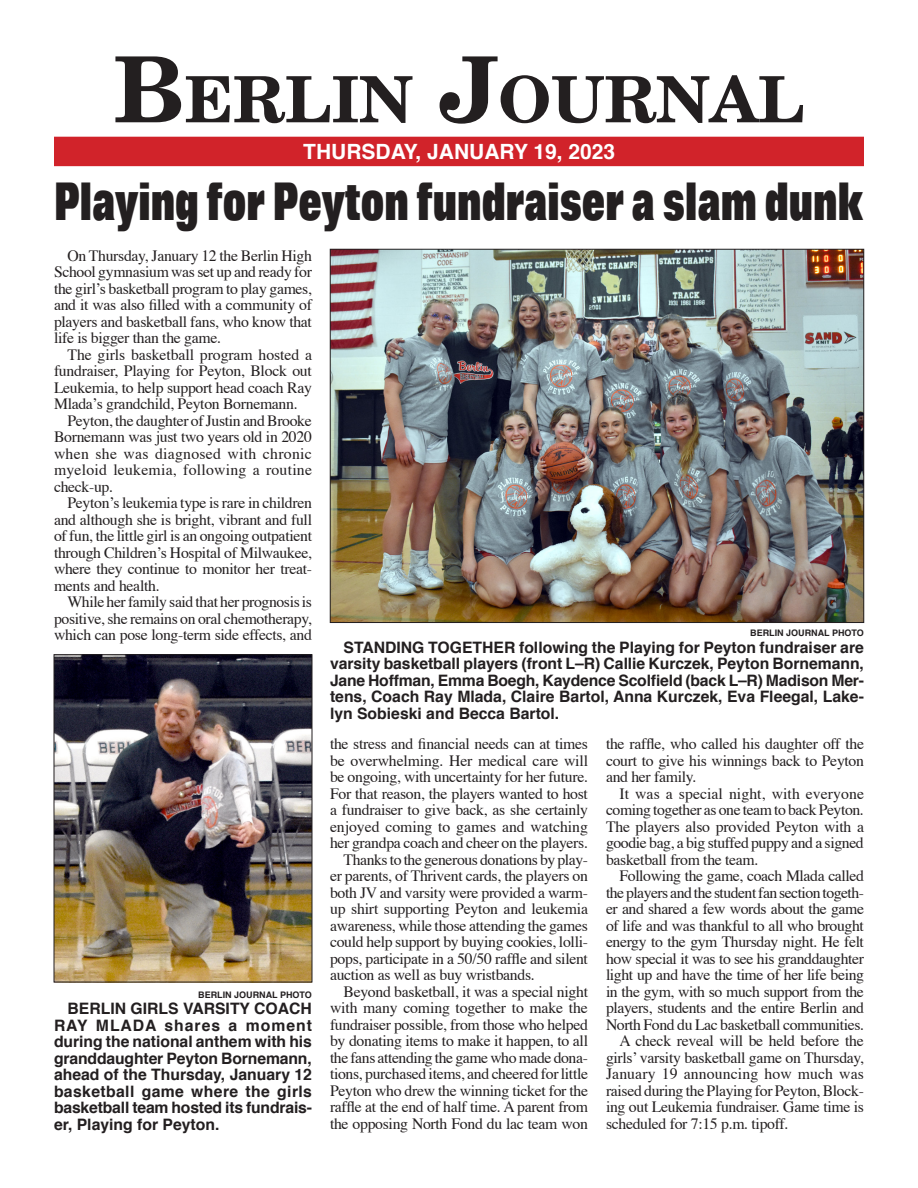
<style>
.page{position:relative;width:918px;height:1188px;background:#fff}
.page>*{position:absolute;margin:0;border:0;box-sizing:border-box;transform-origin:0 0}
.t1{font:700 63.9px "New Century Schlbk";color:#231f20}
.Top__Story_Headline{font:700 55.8px "Folio T Extr";color:#231f20;scale:.65 1}
.t2{font:700 21px "Helvetica";color:#fff}
.Body_Text{font:15.75px/16.5px "Times";letter-spacing:-.02em;color:#231f20;text-align:justify}
.Cutline{font:700 15.75px/16.5px "Helvetica";color:#231f20;text-align:justify}
.Photo_Credit{font:700 9px "Helvetica";color:#231f20}
.s1{font-size:91.2px}
</style>
<div class="page">
<div style="left:54px;top:137px;width:810px;height:29px;background:#d1232a"></div>
<img style="left:332px;top:251px;width:530px;height:370px">
<img style="left:56px;top:656px;width:254px;height:324px">
<div style="left:54px;top:654px;width:258px;height:328px;border:1px solid #231f20"></div>
<p class="t1" style="left:114px;top:59px;width:692px"><span class="s1">B</span>ERLIN <span class="s1">J</span>OURNAL</p>
<p class="t2" style="left:303px;top:134px;width:314px">THURSDAY, JANUARY 19, 2023</p>
<p class="Top__Story_Headline" style="left:54px;top:171px;width:1247px">Playing for Peyton fundraiser a slam dunk</p>
<p class="Body_Text" style="left:54px;top:246px;width:260px;text-indent:14px">On Thursday, January 12 the Berlin High School gymnasium was set up and ready for the girl’s basketball program to play games, and it was also filled with a community of players and basketball fans, who know that life is bigger than the game.</p>
<p class="Body_Text" style="left:54px;top:345px;width:260px;text-indent:14px">The girls basketball program hosted a fundraiser, Playing for Peyton, Block out Leukemia, to help support head coach Ray Mlada’s grandchild, Peyton Bornemann.</p>
<p class="Body_Text" style="left:54px;top:411px;width:260px;text-indent:14px">Peyton, the daughter of Justin and Brooke Bornemann was just two years old in 2020 when she was diagnosed with chronic myeloid leukemia, following a routine check-up.</p>
<p class="Body_Text" style="left:54px;top:493px;width:260px;text-indent:14px">Peyton’s leukemia type is rare in children and although she is bright, vibrant and full of fun, the little girl is an ongoing outpatient through Children’s Hospital of Milwaukee, where they continue to monitor her treat&shy;ments and health.</p>
<p class="Body_Text" style="left:54px;top:592px;width:260px;text-indent:14px">While her family said that her prognosis is positive, she remains on oral chemotherapy, which can pose long-term side effects, and</p>
<p class="Photo_Credit" style="left:750px;top:626px;width:115px">BERLIN JOURNAL PHOTO</p>
<p class="Cutline" style="left:330px;top:639px;width:536px;text-indent:14px">STANDING TOGETHER following the Playing for Peyton fundraiser are varsity basketball players (front L–R) Callie Kurczek, Peyton Bornemann, Jane Hoffman, Emma Boegh, Kaydence Scolfield (back L–R) Madison Mer&shy;tens, Coach Ray Mlada, Claire Bartol, Anna Kurczek, Eva Fleegal, Lake&shy;lyn Sobieski and Becca Bartol.</p>
<p class="Photo_Credit" style="left:198px;top:987px;width:115px">BERLIN JOURNAL PHOTO</p>
<p class="Cutline" style="left:54px;top:1001px;width:260px;text-indent:14px">BERLIN GIRLS VARSITY COACH RAY MLADA shares a moment during the national anthem with his granddaughter Peyton Bornemann, ahead of the Thursday, January 12 basketball game where the girls basketball team hosted its fundrais&shy;er, Playing for Peyton.</p>
<p class="Body_Text" style="left:330px;top:735px;width:260px">the stress and financial needs can at times be overwhelming. Her medical care will be ongoing, with uncertainty for her future.<br>For that reason, the players wanted to host a fundraiser to give back, as she certainly enjoyed coming to games and watching her grandpa coach and cheer on the players.</p>
<p class="Body_Text" style="left:330px;top:850px;width:260px;text-indent:14px">Thanks to the generous donations by play&shy;er parents, of Thrivent cards, the players on both JV and varsity were provided a warm&shy;up shirt supporting Peyton and leukemia awareness, while those attending the games could help support by buying cookies, lolli&shy;pops, participate in a 50/50 raffle and silent auction as well as buy wristbands.</p>
<p class="Body_Text" style="left:330px;top:982px;width:260px;text-indent:14px">Beyond basketball, it was a special night with many coming together to make the fundraiser possible, from those who helped by donating items to make it happen, to all the fans attending the game who made dona&shy;tions, purchased items, and cheered for little Peyton who drew the winning ticket for the raffle at the end of half time. A parent from the opposing North Fond du lac team won</p>
<p class="Body_Text" style="left:606px;top:735px;width:260px">the raffle, who called his daughter off the court to give his winnings back to Peyton and her family.</p>
<p class="Body_Text" style="left:606px;top:784px;width:260px;text-indent:14px">It was a special night, with everyone coming together as one team to back Peyton.<br>The players also provided Peyton with a goodie bag, a big stuffed puppy and a signed basketball from the team.</p>
<p class="Body_Text" style="left:606px;top:867px;width:260px;text-indent:14px">Following the game, coach Mlada called the players and the student fan section togeth&shy;er and shared a few words about the game of life and was thankful to all who brought energy to the gym Thursday night. He felt how special it was to see his granddaughter light up and have the time of her life being in the gym, with so much support from the players, students and the entire Berlin and North Fond du Lac basketball communities.</p>
<p class="Body_Text" style="left:606px;top:1032px;width:260px;text-indent:14px">A check reveal will be held before the girls’ varsity basketball game on Thursday, January 19 announcing how much was raised during the Playing for Peyton, Block&shy;ing out Leukemia fundraiser. Game time is scheduled for 7:15 p.m. tipoff.</p>
</div>
